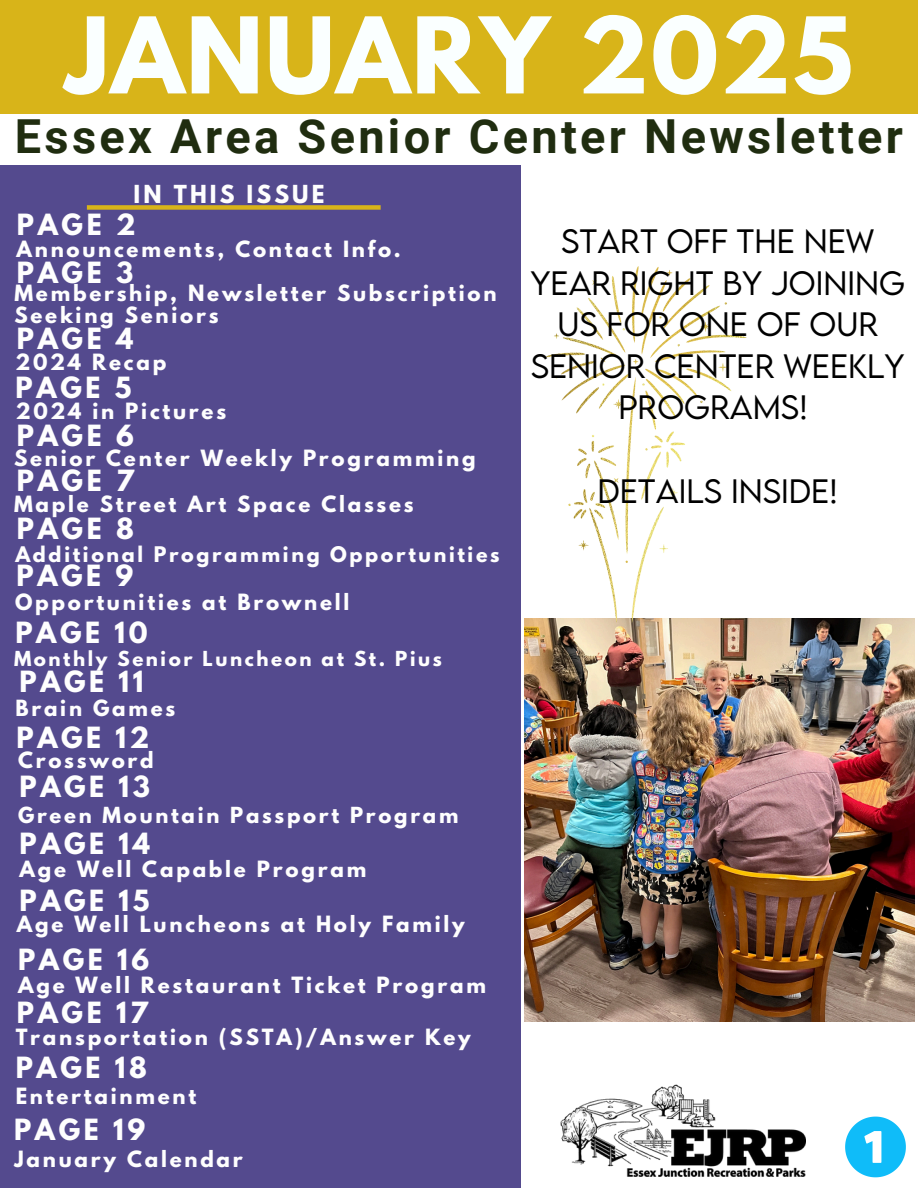
<style>
.page{position:relative;width:918px;height:1188px;background:#fff}
.page>*{position:absolute;margin:0;border:0;box-sizing:border-box;transform-origin:0 0}
.t1{font:700 93.45px "League Spartan";letter-spacing:.02em;color:#faffff}
.t2{font:700 46.95px "Roboto";letter-spacing:.07em;color:#202d10}
.t3{font:300 30px/41.7px "LEMONMILK";letter-spacing:.165em;color:#000;text-align:center}
.t4{font:300 30px "LEMONMILK";color:#000}
.t5{font:700 25.95px "League Spartan";letter-spacing:.14em;color:#fefefe}
.t6{font:700 22.05px "League Spartan";letter-spacing:.14em;color:#fefefe}
.t7{font:700 19.8px/22.5px "League Spartan";letter-spacing:.14em;color:#fefefe}
.t8{font:700 19.65px "League Spartan";letter-spacing:.14em;color:#fefefe}
.t9{font:700 19.05px "League Spartan";letter-spacing:.14em;color:#fefefe}
.t10{font:700 18.3px "League Spartan";letter-spacing:.14em;color:#fefefe}
</style>
<div class="page">
<div style="left:0;top:0;width:918px;height:113px;background:#d8b419"></div>
<div style="left:0;top:166px;width:521px;height:1022px;background:#544a8e"></div>
<img style="left:560px;top:1084px;width:245px;height:93px">
<div style="left:87px;top:205px;width:294px;height:5px;background:#d8b419"></div>
<svg style="left:845px;top:1117px;width:61px;height:60px"></svg>
<img style="left:524px;top:618px;width:390px;height:404px">
<img style="left:546px;top:267px;width:200px;height:355px">
<h1 class="t1" style="left:65px;top:9px;width:789px">JANUARY 2025</h1>
<h2 class="t2" style="left:15px;top:109px;width:890px">Essex Area Senior Center Newsletter</h2>
<p class="t6" style="left:134px;top:183px;width:192px">IN THIS ISSUE</p>
<p class="t5" style="left:17px;top:212px;width:120px">PAGE 2</p>
<p class="t5" style="left:17px;top:260px;width:118px">PAGE 3</p>
<p class="t7" style="left:16px;top:241px;width:386px">Announcements, Contact Info.</p>
<p class="t7" style="left:14px;top:284px;width:484px">Membership, Newsletter Subscription<br>Seeking Seniors</p>
<p class="t5" style="left:17px;top:326px;width:118px">PAGE 4</p>
<p class="t7" style="left:15px;top:354px;width:152px">2024 Recap</p>
<p class="t5" style="left:16px;top:375px;width:117px">PAGE 5</p>
<p class="t7" style="left:16px;top:403px;width:212px">2024 in Pictures</p>
<p class="t5" style="left:17px;top:423px;width:119px">PAGE 6</p>
<p class="t7" style="left:14px;top:449px;width:463px">Senior Center Weekly Programming</p>
<p class="t5" style="left:17px;top:468px;width:118px">PAGE 7</p>
<p class="t7" style="left:14px;top:496px;width:401px">Maple Street Art Space Classes</p>
<p class="t5" style="left:17px;top:515px;width:118px">PAGE 8</p>
<h5 class="t9" style="left:15px;top:545px;width:486px">Additional Programming Opportunities</h5>
<p class="t7" style="left:15px;top:594px;width:336px">Opportunities at Brownell</p>
<p class="t5" style="left:16px;top:563px;width:119px">PAGE 9</p>
<p class="t5" style="left:15px;top:620px;width:134px">PAGE 10</p>
<p class="t10" style="left:14px;top:649px;width:429px">Monthly Senior Luncheon at St. Pius</p>
<p class="t5" style="left:19px;top:668px;width:126px">PAGE 11</p>
<p class="t5" style="left:16px;top:725px;width:134px">PAGE 12</p>
<p class="t7" style="left:15px;top:699px;width:161px">Brain Games</p>
<p class="t7" style="left:18px;top:751px;width:137px">Crossword</p>
<p class="t5" style="left:19px;top:773px;width:132px">PAGE 13</p>
<p class="t5" style="left:19px;top:831px;width:132px">PAGE 14</p>
<p class="t5" style="left:19px;top:887px;width:132px">PAGE 15</p>
<p class="t8" style="left:18px;top:805px;width:442px">Green Mountain Passport Program</p>
<p class="t7" style="left:19px;top:861px;width:348px">Age Well Capable Program</p>
<p class="t7" style="left:17px;top:916px;width:449px">Age Well Luncheons at Holy Family</p>
<p class="t5" style="left:18px;top:947px;width:133px">PAGE 16</p>
<p class="t7" style="left:18px;top:976px;width:469px">Age Well Restaurant Ticket Program</p>
<p class="t5" style="left:17px;top:1000px;width:133px">PAGE 17</p>
<p class="t5" style="left:16px;top:1054px;width:133px">PAGE 18</p>
<h3 class="t7" style="left:16px;top:1029px;width:457px">Transportation (SSTA)/Answer Key</h3>
<h3 class="t7" style="left:16px;top:1088px;width:182px">Entertainment</h3>
<p class="t5" style="left:14px;top:1117px;width:133px">PAGE 19</p>
<p class="t7" style="left:14px;top:1150px;width:230px">January Calendar</p>
<p class="t3" style="left:530px;top:219px;width:375px">START OFF THE NEW<br>YEAR RIGHT BY JOINING<br>USFOR ONE OF OUR<br>SENIOR CENTER WEEKLY<br>PROGRAMS!</p>
<p class="t4" style="left:597px;top:470px;width:242px">DETAILS INSIDE!</p>
</div>
